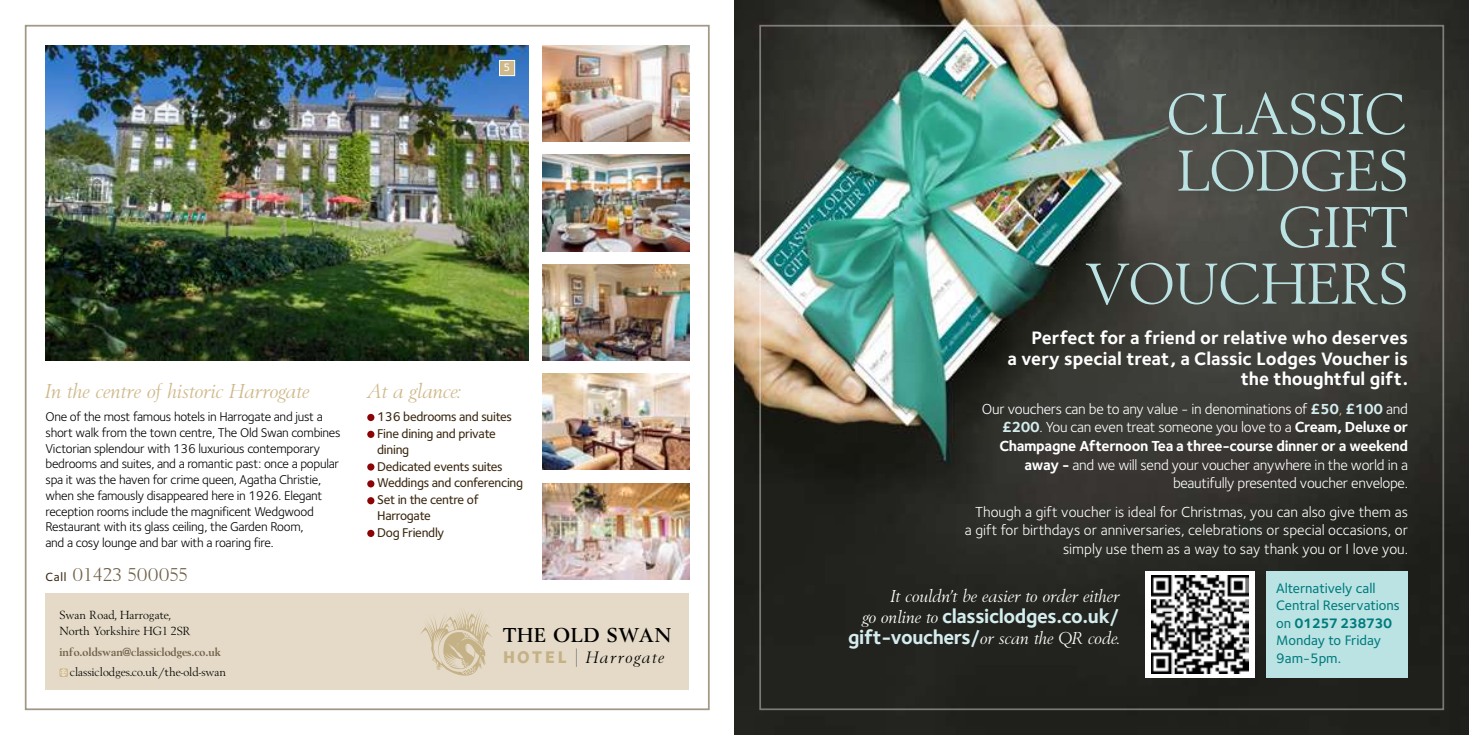
<style>
.page{position:relative;width:1469px;height:735px;background:#fff}
.page>*{position:absolute;margin:0;border:0;box-sizing:border-box;transform-origin:0 0}
.t1{font:60.2px/56.5px "Berling";color:#bce3e4;text-align:right}
.t2{font:21px "Berling Itlic";color:#cfb98a}
.t3{font:21px "Berling Bld";letter-spacing:.04em;color:#000}
.t4{font:700 20.12px "Foundry Sterling";letter-spacing:-.02em;color:#d5edee}
.t5{font:19.25px "Berling";letter-spacing:.04em;color:#6f6048}
.t6{font:700 18.55px/20.8px "Foundry Sterling";color:#fff;text-align:right}
.t7{font:18.03px "Berling Itlic";color:#fff}
.t8{font:17.32px "Berling Itlic";letter-spacing:.09em;color:#000}
.t9{font:15.05px/18.6px "Foundry Sterling";letter-spacing:-.02em;color:#fff;text-align:right}
.t10{font:15.05px/18.6px "Foundry Sterling";color:#fff;text-align:right}
.t11{font:500 14.17px/17.5px "Foundry Sterling";color:#007b7d}
.t12{font:13.12px/15.8px "Foundry Sterling";letter-spacing:-.02em;color:#000}
.t13{font:500 13.12px/16.6px "Foundry Sterling";letter-spacing:-.02em;color:#38260e}
.t14{font:12.25px/15.8px "Berling";color:#000}
.t15{font:12.25px "Berling Bld";color:#6f6048}
.t16{font:500 11.03px "Foundry Sterling";color:#fff}
.s1{font-family:"Foundry Sterling";font-weight:500;font-size:12.25px;color:#38260e}
.s2{font-family:"Legato";font-weight:700;color:#c5b186}
.s3{font-weight:700;color:#d5edee}
.s4{color:#cdb06b}
.s5{font-weight:700}
.s6{font-family:"Berling Itlic";font-weight:400;font-size:18.03px;color:#fff}
.s7{font-family:"Foundry Sterling";font-weight:700;font-size:20.12px;color:#d5edee}
</style>
<div class="page">
<img style="left:734px;top:0;width:734px;height:734px">
<div style="left:1145px;top:571px;width:110px;height:106px;background:#fff"></div>
<img style="left:1151px;top:575px;width:97px;height:97px">
<div style="left:1266px;top:571px;width:142px;height:106px;background:#bce3e4"></div>
<div style="left:45px;top:593px;width:644px;height:96px;background:#e4dac7"></div>
<img style="left:45px;top:45px;width:483px;height:315px">
<svg style="left:59px;top:668px;width:9px;height:8px"></svg>
<svg style="left:60px;top:669px;width:7px;height:6px"></svg>
<img style="left:542px;top:45px;width:147px;height:97px">
<img style="left:542px;top:155px;width:147px;height:96px">
<img style="left:542px;top:264px;width:147px;height:96px">
<img style="left:542px;top:373px;width:147px;height:96px">
<img style="left:542px;top:483px;width:147px;height:96px">
<div style="left:367px;top:413px;width:7px;height:8px;background:#8b0304;border-radius:50%"></div>
<div style="left:367px;top:430px;width:7px;height:7px;background:#8b0304;border-radius:50%"></div>
<div style="left:367px;top:463px;width:7px;height:7px;background:#8b0304;border-radius:50%"></div>
<div style="left:367px;top:480px;width:7px;height:7px;background:#8b0304;border-radius:50%"></div>
<div style="left:367px;top:497px;width:7px;height:7px;background:#8b0304;border-radius:50%"></div>
<div style="left:367px;top:529px;width:7px;height:7px;background:#8b0304;border-radius:50%"></div>
<div style="left:499px;top:60px;width:16px;height:16px;background:#cfb98a;border:1px solid #fff"></div>
<svg style="left:576px;top:648px;width:1px;height:18px"></svg>
<svg style="left:420px;top:610px;width:72px;height:65px"></svg>
<p class="t16" style="left:503px;top:61px;width:8px">5</p>
<h2 class="t2" style="left:45px;top:379px;width:266px">In the centre of historic Harrogate</h2>
<p class="t12" style="left:45px;top:408px;width:297px">One of the most famous hotels in Harrogate and just a short walk from the town centre, The Old Swan combines Victorian splendour with 136 luxurious contemporary bedrooms and suites, and a romantic past: once a popular spa it was the haven for crime queen, Agatha Christie, when she famously disappeared here in 1926. Elegant reception rooms include the magnificent Wedgwood Restaurant with its glass ceiling, the Garden Room,<br>and a cosy lounge and bar with a roaring fire.</p>
<h3 class="t5" style="left:45px;top:564px;width:143px"><span class="s1">Call</span> 01423 500055</h3>
<p class="t14" style="left:59px;top:607px;width:132px">Swan Road, Harrogate,<br>North Yorkshire HG1 2SR</p>
<p class="t15" style="left:59px;top:644px;width:163px">info.oldswan@classiclodges.co.uk</p>
<p class="t14" style="left:70px;top:663px;width:158px">classiclodges.co.uk/the-old-swan</p>
<h2 class="t2" style="left:367px;top:379px;width:95px">At a glance:</h2>
<p class="t13" style="left:377px;top:408px;width:147px">136 bedrooms and suites<br>Fine dining and private dining<br>Dedicated events suites<br>Weddings and conferencing<br>Set in the centre of<br>Harrogate<br>Dog Friendly</p>
<h2 class="t3" style="left:503px;top:622px;width:170px">THE OLD SWAN</h2>
<h3 class="t8" style="left:503px;top:647px;width:163px"><span class="s2">HOTEL</span> Harrogate</h3>
<h1 class="t1" style="left:1085px;top:87px;width:324px">CLASSIC<br>LODGES<br>GIFT<br>VOUCHERS</h1>
<h3 class="t6" style="left:1007px;top:326px;width:402px">Perfect for a friend or relative who deserves<br>a very special treat, a Classic Lodges Voucher is the thoughtful gift.</h3>
<p class="t9" style="left:982px;top:399px;width:427px">Our vouchers can be to any value - in denominations of <span class="s3">£50</span><span class="s4">,</span> <span class="s3">£100</span> and <span class="s3">£200</span>. You can even treat someone you love to a <span class="s5">Cream, Deluxe or Champagne Afternoon Tea a three-course dinner or a weekend away -</span> and we will send your voucher anywhere in the world in a beautifully presented voucher envelope.</p>
<p class="t10" style="left:964px;top:502px;width:445px">Though a gift voucher is ideal for Christmas, you can also give them as a gift for birthdays or anniversaries, celebrations or special occasions, or simply use them as a way to say thank you or I love you.</p>
<p class="t11" style="left:1276px;top:578px;width:125px">Alternatively call<br>Central Reservations on <span class="s5">01257 238730<br></span>Monday to Friday<br>9am-5pm.</p>
<h3 class="t7" style="left:891px;top:585px;width:230px">It couldn’t be easier to order either</h3>
<h3 class="t4" style="left:862px;top:603px;width:259px"><span class="s6">go online to</span> classiclodges.co.uk/</h3>
<h3 class="t7" style="left:848px;top:627px;width:273px"><span class="s7">gift-vouchers/</span>or scan the QR code.</h3>
</div>
